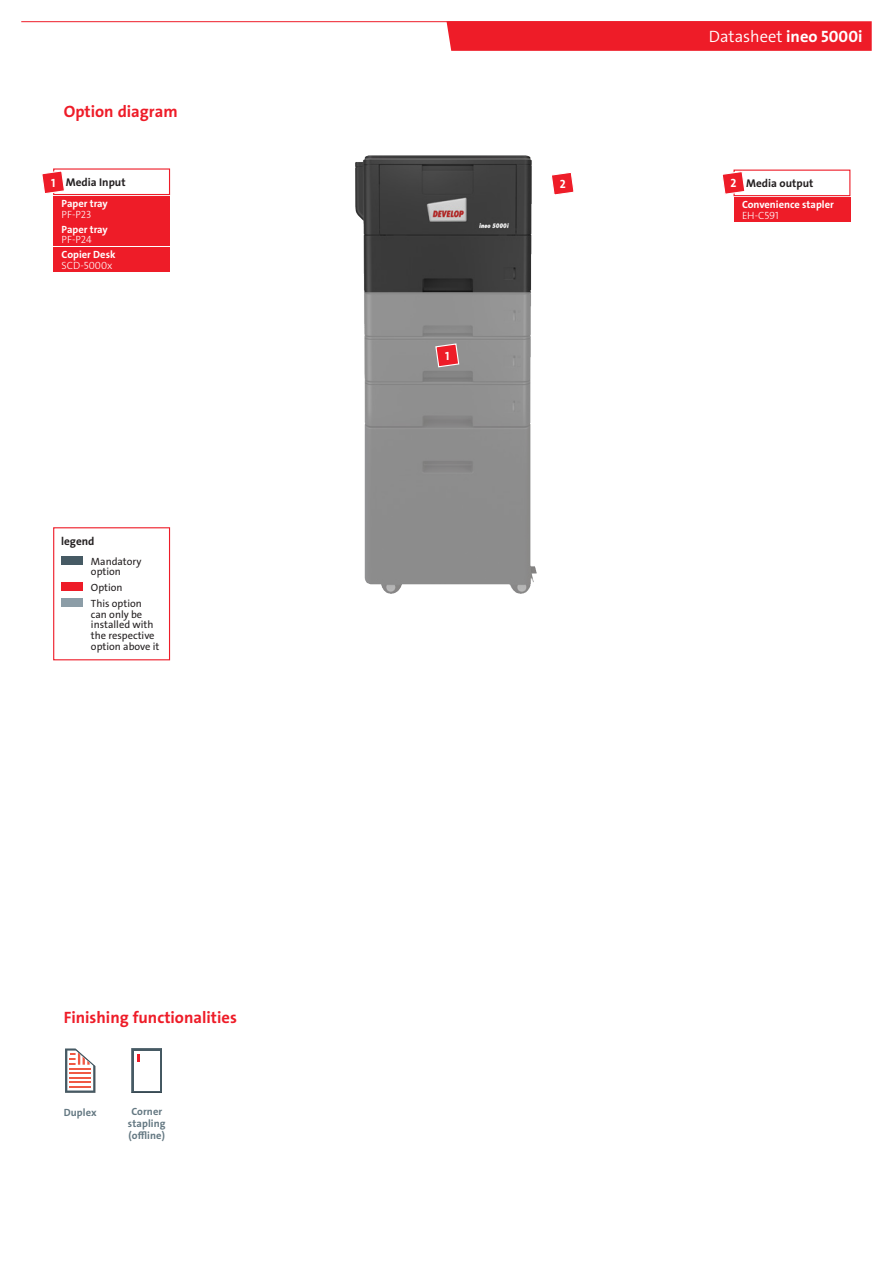
<style>
.page{position:relative;width:893px;height:1263px;background:#fff}
.page>*{position:absolute;margin:0;border:0;box-sizing:border-box;transform-origin:0 0}
.ds_inside_SUBHEADLIN{font:16.5px "The Sans LP7 Bld";color:#ee1c28}
.ds_inside_APPLICATIO{font:16.5px "The Sans LP4 Se Lig";color:#fff}
.Data_Options_BUBBLED{font:12px "The Sans LP7 Bld";color:#fff}
.Data_Options_HEADER{font:11.25px "The Sans LP7 Bld";color:#231f20}
.Data_Options_LEGEND{font:10.5px/10.6px "The Sans LP5 Plain";color:#231f20}
.Data_Options_TEXT_Co{font:10.5px/10.5px "The Sans LP7 Bld";color:#fff}
.ds_inside_OPTIONS_gr{font:10.5px/12px "The Sans LP7 Bld";letter-spacing:.01em;color:#647882}
.Data_Options_TEXT_Co-2{font:10.5px "The Sans LP3 Lig";color:#fff}
.s1{font-family:"The Sans LP7 Bld"}
.s2{font-family:"The Sans LP3 Lig"}
</style>
<div class="page">
<img style="left:355px;top:155px;width:177px;height:138px">
<div style="left:446px;top:21px;width:426px;height:30px;background:#ee1c28"></div>
<hr style="left:21px;top:21px;width:789px;height:1px;background:#ee1c28">
<svg style="left:65px;top:1048px;width:31px;height:45px"></svg>
<svg style="left:131px;top:1048px;width:31px;height:45px"></svg>
<div style="left:134px;top:1050px;width:26px;height:40px;background:#fff"></div>
<svg style="left:137px;top:1054px;width:3px;height:7px"></svg>
<div style="left:53px;top:527px;width:117px;height:133px;background:#fff;border:1px solid #ee1c28"></div>
<div style="left:61px;top:556px;width:21px;height:8px;background:#465a64"></div>
<div style="left:61px;top:583px;width:21px;height:8px;background:#ee1c28"></div>
<div style="left:61px;top:599px;width:21px;height:8px;background:#8c9da7"></div>
<svg style="left:551px;top:172px;width:23px;height:23px"></svg>
<div style="left:53px;top:222px;width:117px;height:24px;background:#ee1c28"></div>
<div style="left:53px;top:168px;width:117px;height:27px;background:#fff;border:1px solid #ee1c28"></div>
<div style="left:53px;top:196px;width:117px;height:25px;background:#ee1c28"></div>
<div style="left:733px;top:170px;width:117px;height:26px;background:#fff;border:1px solid #ee1c28"></div>
<div style="left:733px;top:197px;width:117px;height:25px;background:#ee1c28"></div>
<svg style="left:42px;top:170px;width:24px;height:25px"></svg>
<svg style="left:722px;top:170px;width:24px;height:26px"></svg>
<img style="left:364px;top:293px;width:173px;height:301px">
<svg style="left:435px;top:343px;width:25px;height:25px"></svg>
<div style="left:53px;top:247px;width:117px;height:25px;background:#ee1c28"></div>
<p class="ds_inside_SUBHEADLIN" style="left:64px;top:101px;width:115px">Option diagram</p>
<p class="ds_inside_APPLICATIO" style="left:709px;top:26px;width:155px">Datasheet <span class="s1">ineo 5000i</span></p>
<p class="Data_Options_HEADER" style="left:66px;top:175px;width:61px">Media Input</p>
<p class="Data_Options_TEXT_Co" style="left:62px;top:198px;width:48px">Paper tray<br><span class="s2">PF-P23</span></p>
<p class="Data_Options_BUBBLED" style="left:51px;top:175px;width:6px">1</p>
<p class="Data_Options_BUBBLED" style="left:730px;top:176px;width:7px">2</p>
<p class="Data_Options_HEADER" style="left:746px;top:176px;width:69px">Media output</p>
<p class="Data_Options_TEXT_Co" style="left:742px;top:199px;width:93px">Convenience stapler<br><span class="s2">EH-C591</span></p>
<p class="Data_Options_BUBBLED" style="left:560px;top:176px;width:7px">2</p>
<p class="Data_Options_TEXT_Co" style="left:62px;top:224px;width:48px">Paper tray<br><span class="s2">PF-P24</span></p>
<p class="Data_Options_TEXT_Co" style="left:62px;top:249px;width:55px">Copier Desk</p>
<p class="Data_Options_TEXT_Co-2" style="left:62px;top:258px;width:52px">SCD-5000x</p>
<p class="Data_Options_HEADER" style="left:61px;top:534px;width:35px">legend</p>
<p class="Data_Options_LEGEND" style="left:91px;top:556px;width:52px">Mandatory option</p>
<p class="Data_Options_LEGEND" style="left:91px;top:582px;width:33px">Option</p>
<p class="Data_Options_LEGEND" style="left:91px;top:598px;width:70px">This option can only be installed with the respective option above it</p>
<p class="ds_inside_SUBHEADLIN" style="left:64px;top:1006px;width:175px">Finishing functionalities</p>
<p class="ds_inside_OPTIONS_gr" style="left:64px;top:1106px;width:34px">Duplex</p>
<p class="ds_inside_OPTIONS_gr" style="left:131px;top:1105px;width:32px">Corner</p>
<p class="ds_inside_OPTIONS_gr" style="left:128px;top:1117px;width:39px">stapling (offline)</p>
<p class="Data_Options_BUBBLED" style="left:445px;top:348px;width:6px">1</p>
</div>
